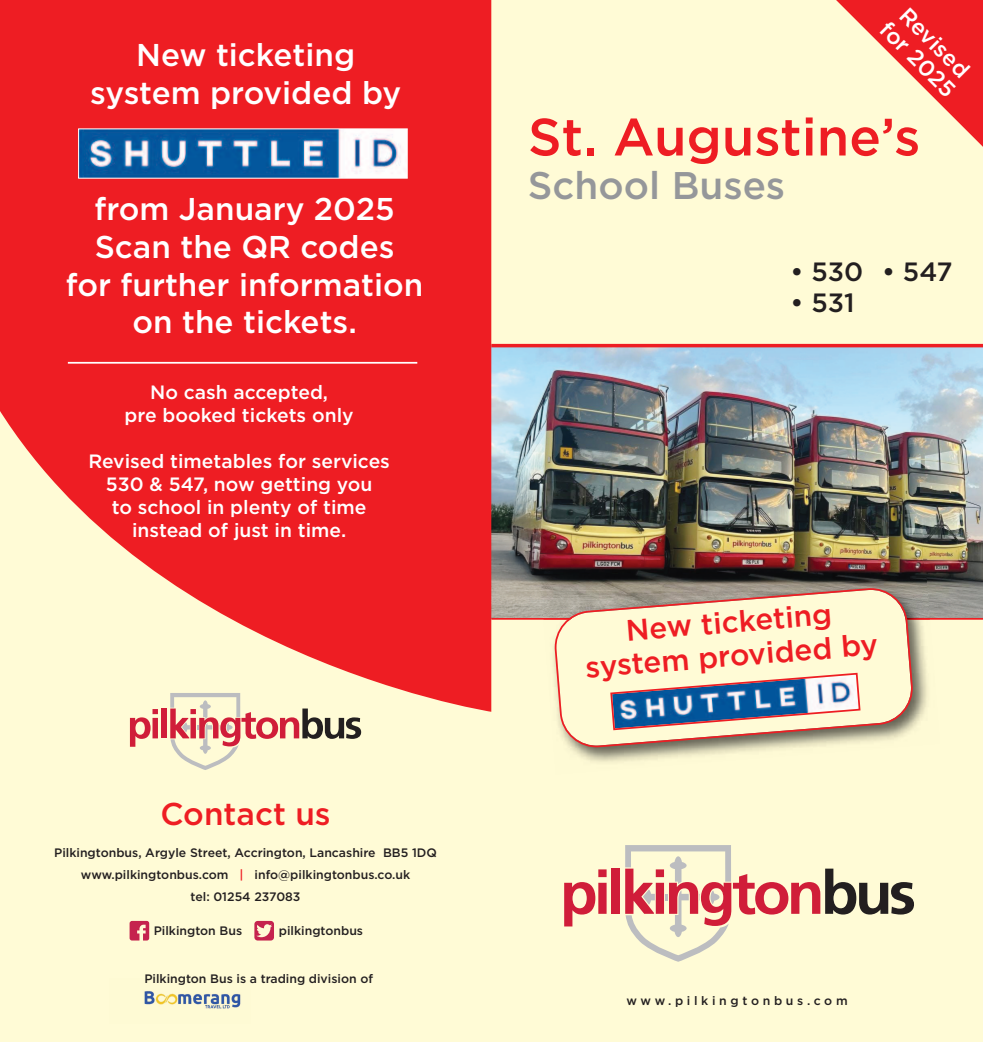
<style>
.page{position:relative;width:983px;height:1042px;background:#fff}
.page>*{position:absolute;margin:0;border:0;box-sizing:border-box;transform-origin:0 0}
.t1{font:500 52.5px "Gotham";color:#ee1d23}
.t2{font:500 38.5px "Gotham";color:#95979a}
.t3{font:500 31.5px/37.8px "Gotham";color:#fff;text-align:center}
.t4{font:500 31.5px "Gotham";color:#ee1d23}
.t5{font:500 29.75px/33.8px "Gotham";color:#ee1d23;text-align:center}
.t6{font:500 26.43px "Gotham";color:#231f20}
.t7{font:500 22.4px/23.6px "Gotham";color:#fff}
.t8{font:500 19.25px/23.1px "Gotham";color:#fff;text-align:center}
.t9{font:500 12.25px/21.7px "Gotham";color:#231f20;text-align:center}
.t10{font:500 12.25px "Gotham";letter-spacing:.3em;color:#231f20}
.s1{color:#ee1d23}
</style>
<div class="page">
<div style="left:479px;top:0;width:503px;height:1042px;background:#fffbd6"></div>
<div style="left:0;top:0;width:491px;height:1042px;background:#fffbd6"></div>
<img style="left:491px;top:347px;width:491px;height:271px">
<hr style="left:491px;top:344px;width:491px;height:3px;background:#ee1d23">
<hr style="left:491px;top:618px;width:491px;height:2px;background:#ee1d23">
<svg style="left:564px;top:869px;width:42px;height:57px"></svg>
<div style="left:611px;top:868px;width:9px;height:46px;background:#d01d39"></div>
<svg style="left:625px;top:845px;width:288px;height:117px"></svg>
<svg style="left:0;top:0;width:491px;height:712px;background:#f03b3b"></svg>
<img style="left:144px;top:991px;width:97px;height:18px">
<svg style="left:130px;top:709px;width:28px;height:38px"></svg>
<div style="left:161px;top:708px;width:6px;height:30px;background:#d01d39"></div>
<svg style="left:170px;top:693px;width:191px;height:77px"></svg>
<svg style="left:129px;top:921px;width:20px;height:19px"></svg>
<svg style="left:254px;top:921px;width:20px;height:19px"></svg>
<svg style="left:836px;top:0;width:146px;height:146px"></svg>
<img style="left:80px;top:130px;width:325px;height:47px">
<div style="left:78px;top:128px;width:329px;height:51px;border:1px solid #fff"></div>
<hr style="left:68px;top:362px;width:349px;height:2px;background:#fff">
<img style="left:570px;top:620px;width:358px;height:142px">
<img style="left:542px;top:576px;width:387px;height:44px">
<svg style="left:553px;top:587px;width:361px;height:162px"></svg>
<svg style="left:609px;top:672px;width:252px;height:59px"></svg>
<h3 class="t3" style="left:90px;top:38px;width:312px">New ticketing system provided by</h3>
<h3 class="t3" style="left:66px;top:192px;width:359px">from January 2025<br>Scan the QR codes<br>for further information on the tickets.</h3>
<h3 class="t8" style="left:125px;top:382px;width:230px">No cash accepted,<br>pre booked tickets only</h3>
<h3 class="t8" style="left:88px;top:451px;width:303px">Revised timetables for services<br>530 &amp; 547, now getting you<br>to school in plenty of time instead of just in time.</h3>
<h3 class="t4" style="left:160px;top:801px;width:172px">Contact us</h3>
<p class="t9" style="left:54px;top:843px;width:384px">Pilkingtonbus, Argyle Street, Accrington, Lancashire BB5 1DQ www.pilkingtonbus.com <span class="s1">|</span> info@pilkingtonbus.co.uk<br>tel: 01254 237083</p>
<p class="t9" style="left:154px;top:920px;width:90px">Pilkington Bus</p>
<p class="t9" style="left:279px;top:920px;width:86px">pilkingtonbus</p>
<p class="t9" style="left:144px;top:969px;width:230px">Pilkington Bus is a trading division of</p>
<h3 class="t7" style="left:907px;top:1px;width:98px;rotate:45deg">Revised for 2025</h3>
<h1 class="t1" style="left:528px;top:117px;width:394px">St. Augustine’s</h1>
<h2 class="t2" style="left:528px;top:171px;width:259px">School Buses</h2>
<h3 class="t6" style="left:790px;top:261px;width:74px">• 530</h3>
<h3 class="t6" style="left:790px;top:293px;width:66px">• 531</h3>
<h3 class="t6" style="left:881px;top:261px;width:72px">• 547</h3>
<h3 class="t5" style="left:581px;top:620px;width:295px;rotate:-5deg">New ticketing system provided by</h3>
<p class="t10" style="left:626px;top:996px;width:223px">www.pilkingtonbus.com</p>
</div>
